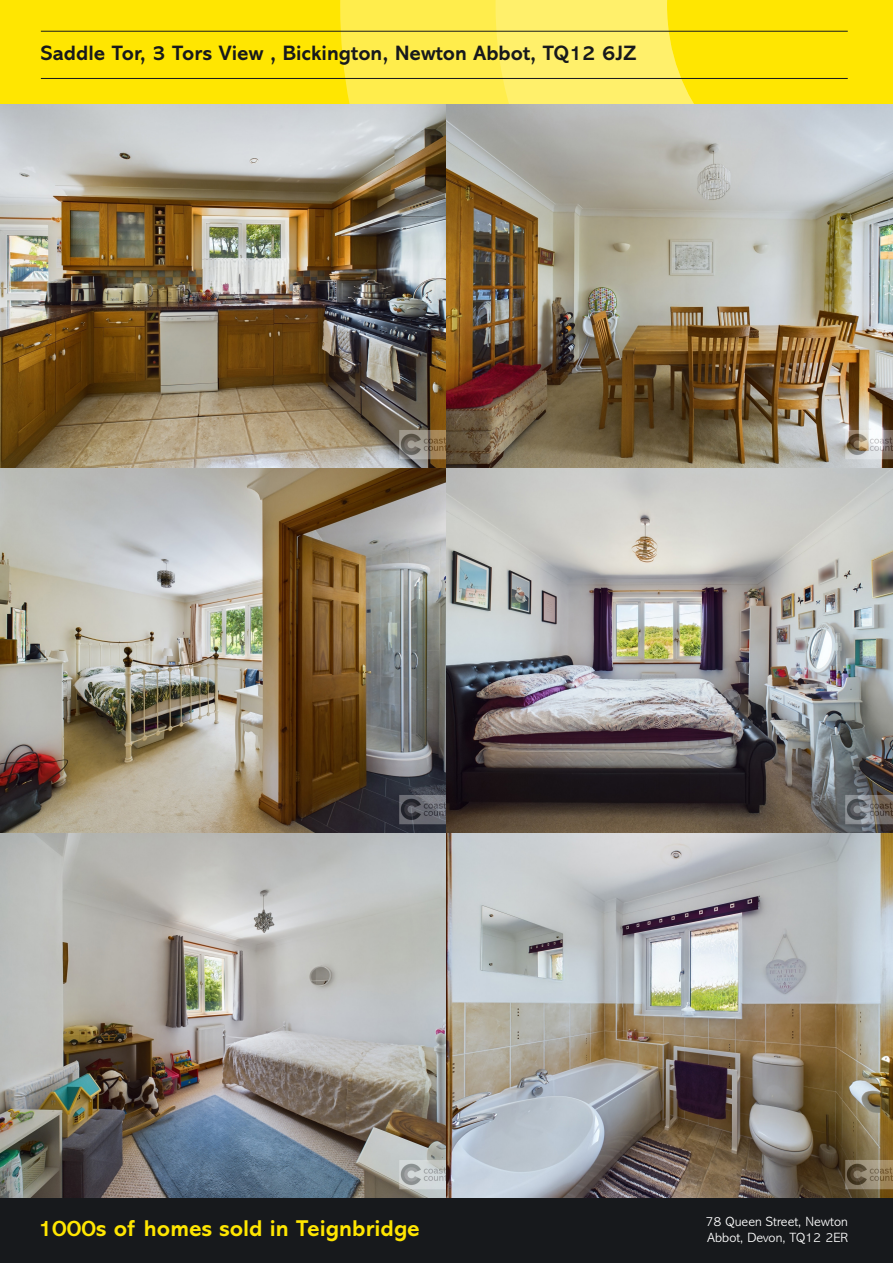
<style>
.page{position:relative;width:893px;height:1263px;background:#fff}
.page>*{position:absolute;margin:0;border:0;box-sizing:border-box;transform-origin:0 0}
.t1{font:700 23.1px "Abadi MT Std";color:#ffe601}
.t2{font:700 21px "Abadi MT Std";color:#17191c}
.t3{font:300 13.5px/16.5px "Abadi MT Std";color:#fff}
</style>
<div class="page">
<img style="left:0;top:103px;width:446px;height:365px">
<img style="left:446px;top:103px;width:447px;height:365px">
<img style="left:0;top:468px;width:446px;height:365px">
<img style="left:0;top:833px;width:446px;height:365px">
<img style="left:446px;top:468px;width:447px;height:365px">
<img style="left:446px;top:833px;width:447px;height:365px">
<div style="left:0;top:0;width:893px;height:103px;background:#ffe601"></div>
<div style="left:340px;top:0;width:481px;height:103px;background:#ffed4c"></div>
<svg style="left:496px;top:0;width:325px;height:103px"></svg>
<div style="left:0;top:1198px;width:893px;height:65px;background:#17191c"></div>
<hr style="left:41px;top:31px;width:807px;height:1px;background:#17191c">
<hr style="left:41px;top:78px;width:807px;height:1px;background:#17191c">
<p class="t2" style="left:41px;top:41px;width:597px">Saddle Tor, 3 Tors View , Bickington, Newton Abbot, TQ12 6JZ</p>
<p class="t1" style="left:38px;top:1215px;width:383px">1000s of homes sold in Teignbridge</p>
<p class="t3" style="left:706px;top:1213px;width:144px">78 Queen Street, Newton<br>Abbot, Devon, TQ12 2ER</p>
</div>
